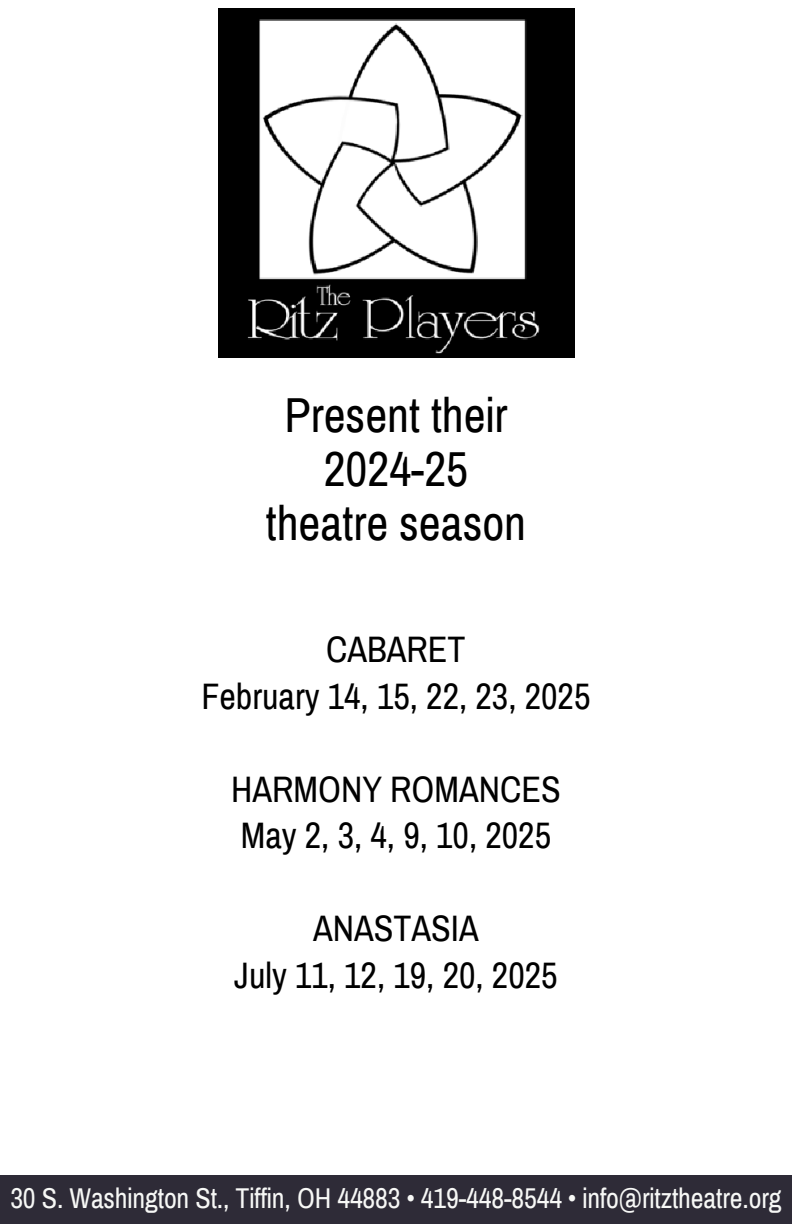
<style>
.page{position:relative;width:792px;height:1224px;background:#fff}
.page>*{position:absolute;margin:0;border:0;box-sizing:border-box;transform-origin:0 0}
.t1{font:48px/54px "Archivo Narrow";color:#000;text-align:center}
.t2{font:36px/46.4px "Archivo Narrow";color:#000;text-align:center}
.t3{font:28px "Archivo Narrow";letter-spacing:-.005em;color:#f7f8f6}
</style>
<div class="page">
<img style="left:219px;top:8px;width:355px;height:350px">
<div style="left:0;top:1175px;width:792px;height:49px;background:#2e2b37"></div>
<p class="t1" style="left:266px;top:389px;width:262px">Present their<br>2024-25 theatre season</p>
<h2 class="t2" style="left:201px;top:627px;width:390px">CABARET<br>February 14, 15, 22, 23, 2025</h2>
<h2 class="t2" style="left:231px;top:766px;width:331px;text-align:left">HARMONY ROMANCES<br>May 2, 3, 4, 9, 10, 2025</h2>
<h2 class="t2" style="left:234px;top:906px;width:325px">ANASTASIA<br>July 11, 12, 19, 20, 2025</h2>
<h1 class="t3" style="left:10px;top:1183px;width:773px">30 S. Washington St., Tiffin, OH 44883 • 419-448-8544 • info@ritztheatre.org</h1>
</div>
